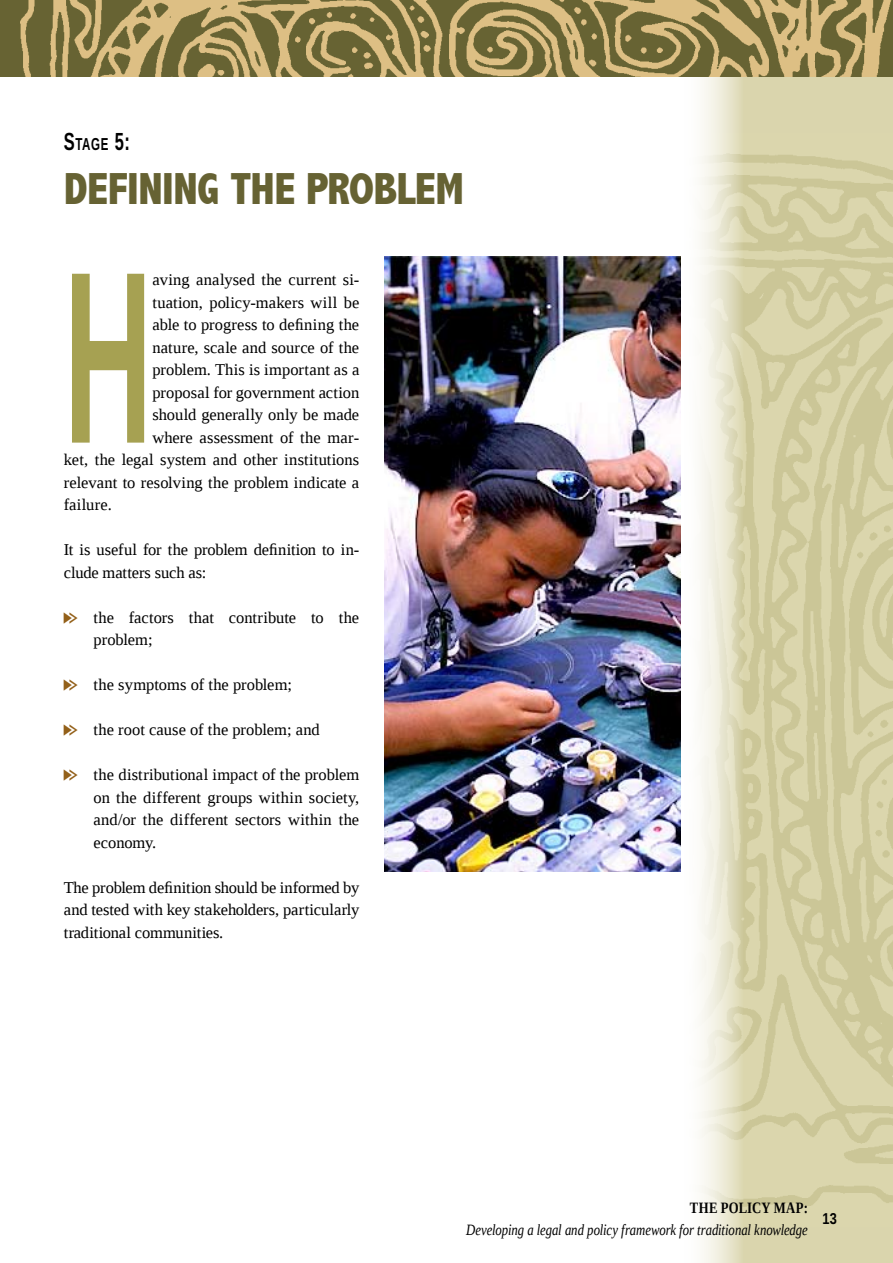
<style>
.page{position:relative;width:893px;height:1263px;background:#fff}
.page>*{position:absolute;margin:0;border:0;box-sizing:border-box;transform-origin:0 0}
.t1{font:700 245.4px "Liberation Sans";color:#a6a152;scale:.5 1}
.t2{font:800 condensed 45px "Abadi";letter-spacing:-.015em;color:#666233}
.t3{font:700 17.4px "Liberation Sans";color:#000;scale:.67 1}
.t4{font:16.5px/22.5px "Liberation Serif";color:#000}
.t5{font:16.5px "Liberation Serif";letter-spacing:.02em;color:#000}
.t6{font:italic 15.75px "Liberation Serif";letter-spacing:-.005em;color:#000;scale:.81 1}
.t7{font:700 15.75px "Liberation Serif";letter-spacing:.01em;color:#000;scale:.81 1}
.t8{font:700 15.75px "Liberation Sans";color:#000;scale:.81 1}
.s1{font-size:24.75px}
.s2{font-family:"Pointers";color:#936019}
</style>
<div class="page">
<svg style="left:702px;top:77px;width:191px;height:1186px;background:#ded9b6"></svg>
<img style="left:680px;top:133px;width:213px;height:1093px">
<img style="left:0;top:0;width:893px;height:77px">
<img style="left:385px;top:257px;width:295px;height:615px">
<p class="t3" style="left:64px;top:132px;width:100px"><span class="s1">S</span>tage <span class="s1">5:</span></p>
<h2 class="t2" style="left:64px;top:163px;width:402px">DEFINING THE PROBLEM</h2>
<h1 class="t1" style="left:64px;top:189px;width:179px">H</h1>
<p class="t4" style="left:152px;top:268px;width:208px">aving analysed the current si-</p>
<p class="t4" style="left:152px;top:291px;width:208px">tuation, policy-makers will be</p>
<p class="t4" style="left:152px;top:313px;width:208px">able to progress to defining the</p>
<p class="t4" style="left:152px;top:336px;width:208px">nature, scale and source of the</p>
<p class="t4" style="left:152px;top:358px;width:208px">problem. This is important as a</p>
<p class="t4" style="left:152px;top:381px;width:208px">proposal for government action</p>
<p class="t4" style="left:152px;top:403px;width:208px">should generally only be made</p>
<p class="t4" style="left:152px;top:426px;width:208px">where assessment of the mar-</p>
<p class="t4" style="left:64px;top:448px;width:297px">ket, the legal system and other institutions</p>
<p class="t4" style="left:64px;top:471px;width:297px">relevant to resolving the problem indicate a</p>
<p class="t5" style="left:64px;top:494px;width:50px">failure.</p>
<p class="t4" style="left:64px;top:538px;width:297px">It is useful for the problem definition to in&shy;clude matters such as:</p>
<p class="t4" style="left:94px;top:606px;width:267px;text-indent:-30px"><span class="s2">t</span> the factors that contribute to the problem;</p>
<p class="t4" style="left:64px;top:673px;width:230px"><span class="s2">t</span> the symptoms of the problem;</p>
<p class="t4" style="left:64px;top:718px;width:258px"><span class="s2">t</span> the root cause of the problem; and</p>
<p class="t4" style="left:94px;top:763px;width:267px;text-align:justify;text-indent:-30px"><span class="s2">t</span> the distributional impact of the problem on the different groups within society, and/or the different sectors within the economy.</p>
<p class="t4" style="left:64px;top:876px;width:297px;text-align:justify">The problem definition should be informed by and tested with key stakeholders, particularly traditional communities.</p>
<p class="t7" style="left:690px;top:1197px;width:147px">THE POLICY MAP:</p>
<p class="t6" style="left:466px;top:1220px;width:423px">Developing a legal and policy framework for traditional knowledge</p>
<p class="t8" style="left:822px;top:1208px;width:19px">13</p>
</div>
